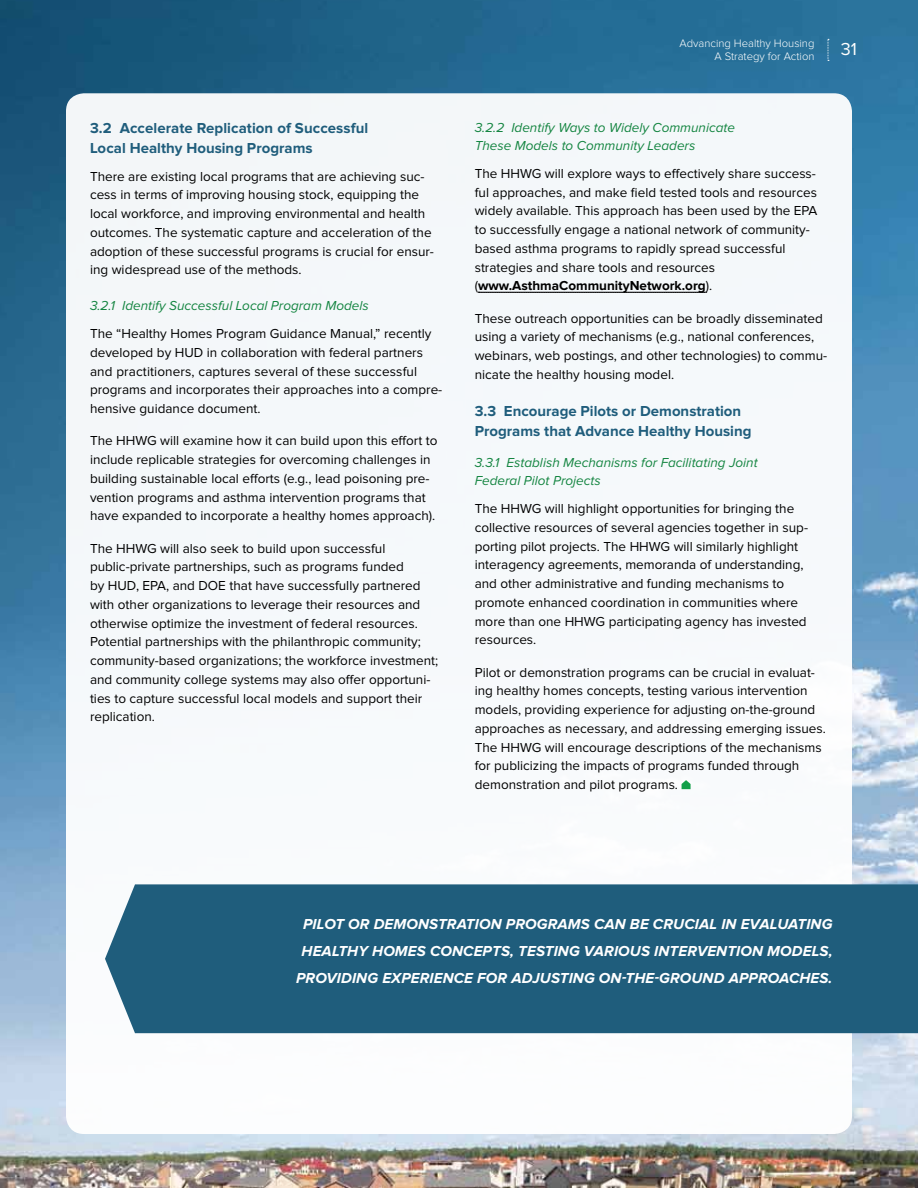
<style>
.page{position:relative;width:918px;height:1188px;background:#fff}
.page>*{position:absolute;margin:0;border:0;box-sizing:border-box;transform-origin:0 0}
.t1{font:18px "Proxima Nova";color:#fff}
.t2{font:italic 700 15px/27px "Proxima Nova";letter-spacing:.01em;color:#fff;text-align:center}
.t3{font:700 15px/19.5px "Proxima Nova";color:#1f5d7c}
.t4{font:13.5px/18.8px "Proxima Nova";color:#000}
.t5{font:italic 13.5px/18px "Proxima Nova";color:#148541}
.t6{font:300 11.25px/13.5px "Proxima Nova";color:#fff;text-align:right}
.s1{font-weight:700}
</style>
<div class="page">
<img style="left:0;top:0;width:918px;height:1188px">
<div style="left:66px;top:93px;width:786px;height:1041px;background:#f5f9fb;border-radius:18px"></div>
<svg style="left:828px;top:39px;width:1px;height:22px"></svg>
<svg style="left:478px;top:292px;width:229px;height:1px"></svg>
<svg style="left:682px;top:780px;width:9px;height:9px"></svg>
<div style="left:105px;top:884px;width:813px;height:149px;background:#1f5d7c"></div>
<p class="t3" style="left:90px;top:119px;width:280px">3.2 Accelerate Replication of Successful<br>Local Healthy Housing Programs</p>
<p class="t4" style="left:90px;top:167px;width:346px">There are existing local programs that are achieving suc&shy;cess in terms of improving housing stock, equipping the local workforce, and improving environmental and health outcomes. The systematic capture and acceleration of the adoption of these successful programs is crucial for ensur&shy;ing widespread use of the methods.</p>
<p class="t5" style="left:90px;top:297px;width:280px">3.2.1 Identify Successful Local Program Models</p>
<p class="t4" style="left:90px;top:325px;width:354px">The “Healthy Homes Program Guidance Manual,” recently developed by HUD in collaboration with federal partners and practitioners, captures several of these successful programs and incorporates their approaches into a compre&shy;hensive guidance document.</p>
<p class="t4" style="left:90px;top:432px;width:349px">The HHWG will examine how it can build upon this effort to include replicable strategies for overcoming challenges in building sustainable local efforts (e.g., lead poisoning pre&shy;vention programs and asthma intervention programs that have expanded to incorporate a healthy homes approach).</p>
<p class="t4" style="left:90px;top:539px;width:350px">The HHWG will also seek to build upon successful public-private partnerships, such as programs funded<br>by HUD, EPA, and DOE that have successfully partnered with other organizations to leverage their resources and otherwise optimize the investment of federal resources.<br>Potential partnerships with the philanthropic community; community-based organizations; the workforce investment; and community college systems may also offer opportuni&shy;ties to capture successful local models and support their replication.</p>
<p class="t6" style="left:680px;top:36px;width:137px">Advancing Healthy Housing<br>A Strategy for Action</p>
<h1 class="t1" style="left:841px;top:41px;width:18px">31</h1>
<p class="t5" style="left:475px;top:119px;width:262px">3.2.2 Identify Ways to Widely Communicate<br>These Models to Community Leaders</p>
<p class="t4" style="left:475px;top:165px;width:344px">The HHWG will explore ways to effectively share success&shy;ful approaches, and make field tested tools and resources widely available. This approach has been used by the EPA to successfully engage a national network of community&shy;based asthma programs to rapidly spread successful strategies and share tools and resources (<span class="s1">www.AsthmaCommunityNetwork.org</span>).</p>
<p class="t4" style="left:475px;top:309px;width:354px">These outreach opportunities can be broadly disseminated using a variety of mechanisms (e.g., national conferences, webinars, web postings, and other technologies) to commu&shy;nicate the healthy housing model.</p>
<p class="t3" style="left:475px;top:402px;width:278px">3.3 Encourage Pilots or Demonstration<br>Programs that Advance Healthy Housing</p>
<p class="t5" style="left:475px;top:454px;width:284px">3.3.1 Establish Mechanisms for Facilitating Joint<br>Federal Pilot Projects</p>
<p class="t4" style="left:475px;top:500px;width:335px">The HHWG will highlight opportunities for bringing the collective resources of several agencies together in sup&shy;porting pilot projects. The HHWG will similarly highlight interagency agreements, memoranda of understanding, and other administrative and funding mechanisms to promote enhanced coordination in communities where more than one HHWG participating agency has invested resources.</p>
<p class="t4" style="left:475px;top:663px;width:351px">Pilot or demonstration programs can be crucial in evaluat&shy;ing healthy homes concepts, testing various intervention models, providing experience for adjusting on-the-ground approaches as necessary, and addressing emerging issues.<br>The HHWG will encourage descriptions of the mechanisms for publicizing the impacts of programs funded through demonstration and pilot programs.</p>
<p class="t2" style="left:296px;top:911px;width:538px">PILOT OR DEMONSTRATION PROGRAMS CAN BE CRUCIAL IN EVALUATING<br>HEALTHY HOMES CONCEPTS, TESTING VARIOUS INTERVENTION MODELS,<br>PROVIDING EXPERIENCE FOR ADJUSTING ON-THE-GROUND APPROACHES.</p>
</div>
